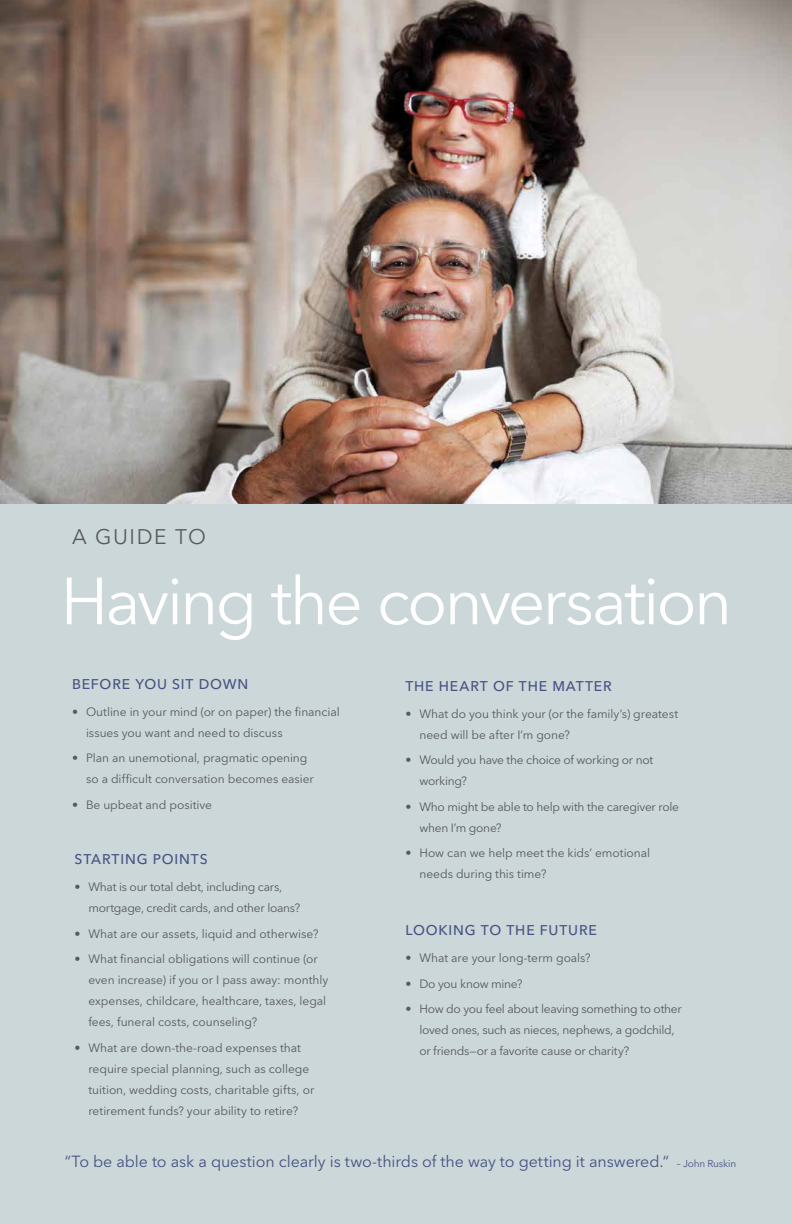
<style>
.page{position:relative;width:792px;height:1224px;background:#cbd7d8}
.page>*{position:absolute;margin:0;border:0;box-sizing:border-box;transform-origin:0 0}
.t1{font:66px "Avenir Next LT Pro";letter-spacing:-.04em;color:#fff}
.t2{font:21px "Avenir Next LT Pro";letter-spacing:.145em;color:#58595b}
.t3{font:16px "Avenir Next LT Pro";letter-spacing:-.005em;color:#475284}
.t4{font:500 14px "Avenir Next LT Pro";letter-spacing:.06em;color:#475284}
.t5{font:12px/21px "Avenir Next LT Pro";letter-spacing:-.005em;color:#58595b}
.t6{font:12px/21px "Avenir Next LT Pro";letter-spacing:-.025em;color:#58595b}
.t7{font:12px/21px "Avenir Next LT Pro";letter-spacing:-.03em;color:#58595b}
.s1{font-size:10px}
</style>
<div class="page">
<img style="left:0;top:0;width:792px;height:504px">
<h2 class="t2" style="left:72px;top:524px;width:135px">A guide to</h2>
<h1 class="t1" style="left:61px;top:562px;width:673px">Having the conversation</h1>
<p class="t4" style="left:72px;top:675px;width:178px">BEFORE YOU SIT DOWN</p>
<p class="t5" style="left:86px;top:701px;width:255px;text-indent:-14px">• Outline in your mind (or on paper) the financial issues you want and need to discuss</p>
<p class="t5" style="left:86px;top:748px;width:229px;text-indent:-14px">• Plan an unemotional, pragmatic opening so a difficult conversation becomes easier</p>
<p class="t5" style="left:72px;top:794px;width:142px">• Be upbeat and positive</p>
<p class="t4" style="left:74px;top:851px;width:133px">STARTING POINTS</p>
<p class="t6" style="left:88px;top:877px;width:213px;text-indent:-14px">• What is our total debt, including cars, mortgage, credit cards, and other loans?</p>
<p class="t5" style="left:74px;top:923px;width:246px">• What are our assets, liquid and otherwise?</p>
<p class="t5" style="left:88px;top:949px;width:241px;text-indent:-14px">• What financial obligations will continue (or even increase) if you or I pass away: monthly expenses, childcare, healthcare, taxes, legal fees, funeral costs, counseling?</p>
<p class="t5" style="left:88px;top:1037px;width:227px;text-indent:-14px">• What are down-the-road expenses that require special planning, such as college tuition, wedding costs, charitable gifts, or retirement funds? your ability to retire?</p>
<p class="t4" style="left:405px;top:677px;width:208px">THE HEART OF THE MATTER</p>
<p class="t5" style="left:419px;top:703px;width:260px;text-indent:-14px">• What do you think your (or the family’s) greatest need will be after I’m gone?</p>
<p class="t7" style="left:419px;top:750px;width:235px;text-indent:-14px">• Would you have the choice of working or not working?</p>
<p class="t6" style="left:419px;top:796px;width:261px;text-indent:-14px">• Who might be able to help with the caregiver role when I’m gone?</p>
<p class="t5" style="left:419px;top:843px;width:232px;text-indent:-14px">• How can we help meet the kids’ emotional needs during this time?</p>
<p class="t4" style="left:405px;top:922px;width:193px">LOOKING TO THE FUTURE</p>
<p class="t5" style="left:405px;top:947px;width:187px">• What are your long-term goals?</p>
<p class="t5" style="left:405px;top:973px;width:119px">• Do you know mine?</p>
<p class="t6" style="left:419px;top:998px;width:264px;text-indent:-14px">• How do you feel about leaving something to other loved ones, such as nieces, nephews, a godchild, or friends—or a favorite cause or charity?</p>
<h3 class="t3" style="left:65px;top:1152px;width:673px">“To be able to ask a question clearly is two-thirds of the way to getting it answered.“ <span class="s1">– John Ruskin</span></h3>
</div>
